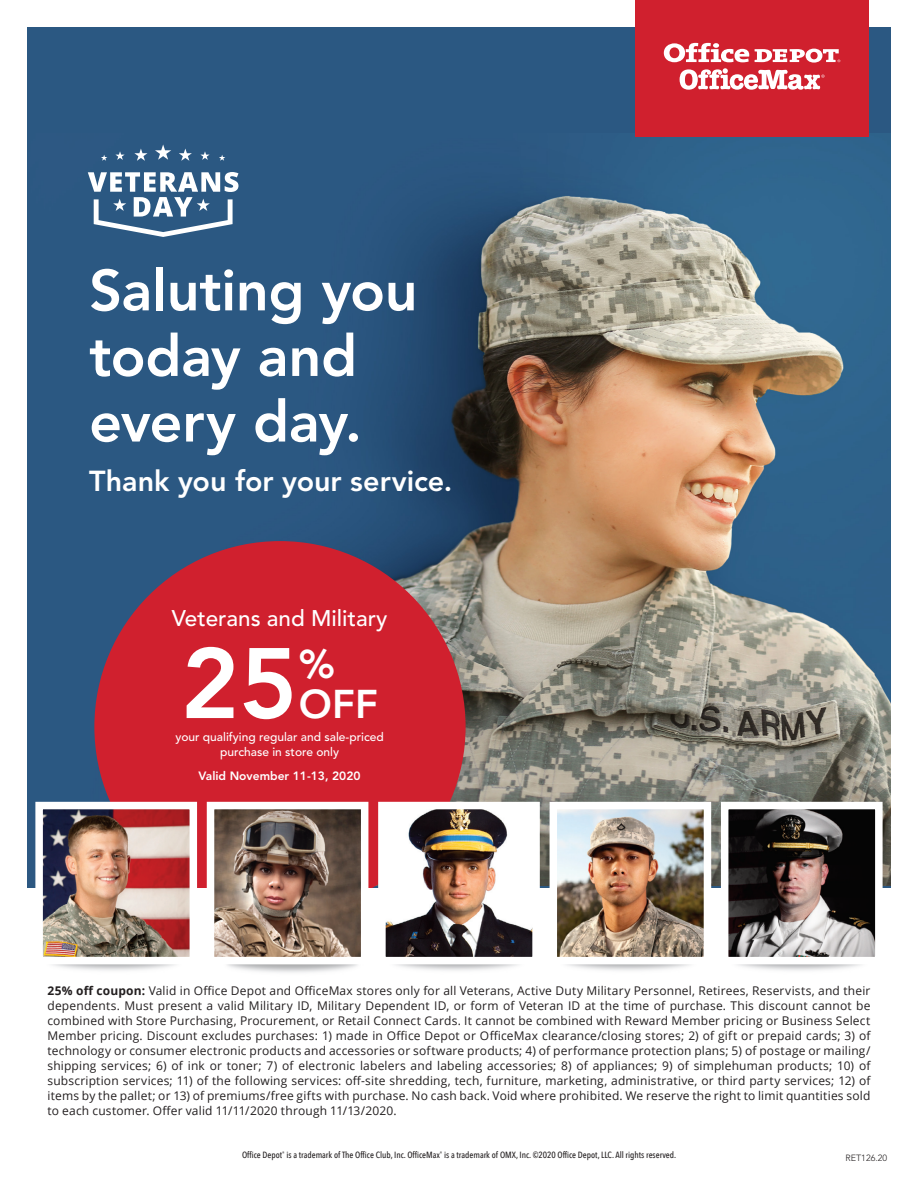
<style>
.page{position:relative;width:918px;height:1188px;background:#fff}
.page>*{position:absolute;margin:0;border:0;box-sizing:border-box;transform-origin:0 0}
.Body_12_15_Light{font:800 98.85px "Avenir LT Std";color:#fff}
.t1{font:800 57.45px/65.6px "Avenir LT Std";letter-spacing:-.005em;color:#fff}
.Body_12_15_Light-2{font:800 39.9px "Avenir LT Std";color:#fff}
.t2{font:800 28.65px "Avenir LT Std";color:#fff}
.Body_12_15_Light-3{font:500 22.5px "Avenir LT Std";color:#fff}
.Body_9_11_Light{font:12px/15px "Open Sans";letter-spacing:.015em;color:#231f20;text-align:justify}
.Body_12_15_Light-4{font:500 12px/15px "Avenir LT Std";color:#fff;text-align:center}
.Body_12_15_Light-5{font:800 12px "Avenir LT Std";color:#fff}
.t3{font:500 9px "Avenir Next Condensed";color:#231f20}
.t4{font:300 9px "Avenir LT Std";color:#231f20}
.s1{font-weight:700}
</style>
<div class="page">
<div style="left:27px;top:27px;width:864px;height:861px;background:#2b5882"></div>
<img style="left:35px;top:135px;width:856px;height:750px">
<svg style="left:94px;top:541px;width:372px;height:347px;background:#b82b3b"></svg>
<img style="left:44px;top:811px;width:144px;height:144px">
<div style="left:35px;top:802px;width:162px;height:162px;border:8px solid #fff"></div>
<img style="left:216px;top:811px;width:143px;height:144px">
<div style="left:207px;top:802px;width:161px;height:162px;border:8px solid #fff"></div>
<img style="left:387px;top:811px;width:144px;height:144px">
<div style="left:378px;top:802px;width:162px;height:162px;border:8px solid #fff"></div>
<img style="left:559px;top:811px;width:143px;height:144px">
<div style="left:550px;top:802px;width:161px;height:162px;border:8px solid #fff"></div>
<img style="left:730px;top:811px;width:144px;height:144px">
<div style="left:721px;top:802px;width:162px;height:162px;border:8px solid #fff"></div>
<svg style="left:88px;top:172px;width:150px;height:65px"></svg>
<svg style="left:155px;top:144px;width:16px;height:16px"></svg>
<svg style="left:134px;top:149px;width:13px;height:12px"></svg>
<svg style="left:115px;top:151px;width:10px;height:9px"></svg>
<svg style="left:101px;top:155px;width:6px;height:6px"></svg>
<svg style="left:179px;top:149px;width:13px;height:12px"></svg>
<svg style="left:200px;top:151px;width:10px;height:9px"></svg>
<svg style="left:219px;top:155px;width:6px;height:6px"></svg>
<div style="left:635px;top:0;width:234px;height:137px;background:#d0202e"></div>
<svg style="left:664px;top:43px;width:176px;height:47px"></svg>
<p class="t1" style="left:89px;top:258px;width:330px">Saluting you today and every day.</p>
<p class="t2" style="left:89px;top:464px;width:365px">Thank you for your service.</p>
<p class="Body_12_15_Light-3" style="left:172px;top:605px;width:217px">Veterans and Military</p>
<p class="Body_12_15_Light" style="left:181px;top:625px;width:119px">25</p>
<p class="Body_12_15_Light-2" style="left:299px;top:640px;width:38px">%</p>
<p class="Body_12_15_Light-2" style="left:299px;top:681px;width:80px">OFF</p>
<p class="Body_12_15_Light-4" style="left:175px;top:730px;width:210px">your qualifying regular and sale-priced purchase in store only</p>
<p class="Body_12_15_Light-5" style="left:199px;top:769px;width:163px">Valid November 11-13, 2020</p>
<p class="Body_9_11_Light" style="left:48px;top:983px;width:824px"><span class="s1">25% off coupon:</span> Valid in Office Depot and OfficeMax stores only for all Veterans, Active Duty Military Personnel, Retirees, Reservists, and their dependents. Must present a valid Military ID, Military Dependent ID, or form of Veteran ID at the time of purchase. This discount cannot be combined with Store Purchasing, Procurement, or Retail Connect Cards. It cannot be combined with Reward Member pricing or Business Select Member pricing. Discount excludes purchases: 1) made in Office Depot or OfficeMax clearance/closing stores; 2) of gift or prepaid cards; 3) of technology or consumer electronic products and accessories or software products; 4) of performance protection plans; 5) of postage or mailing/ shipping services; 6) of ink or toner; 7) of electronic labelers and labeling accessories; 8) of appliances; 9) of simplehuman products; 10) of subscription services; 11) of the following services: off-site shredding, tech, furniture, marketing, administrative, or third party services; 12) of items by the pallet; or 13) of premiums/free gifts with purchase. No cash back. Void where prohibited. We reserve the right to limit quantities sold to each customer. Offer valid 11/11/2020 through 11/13/2020.</p>
<p class="t3" style="left:242px;top:1149px;width:436px">Office Depot<sup>®</sup> is a trademark of The Office Club, Inc. OfficeMax<sup>®</sup> is a trademark of OMX, Inc. ©2020 Office Depot, LLC. All rights reserved.</p>
<p class="t4" style="left:845px;top:1153px;width:43px">RET126.20</p>
</div>
